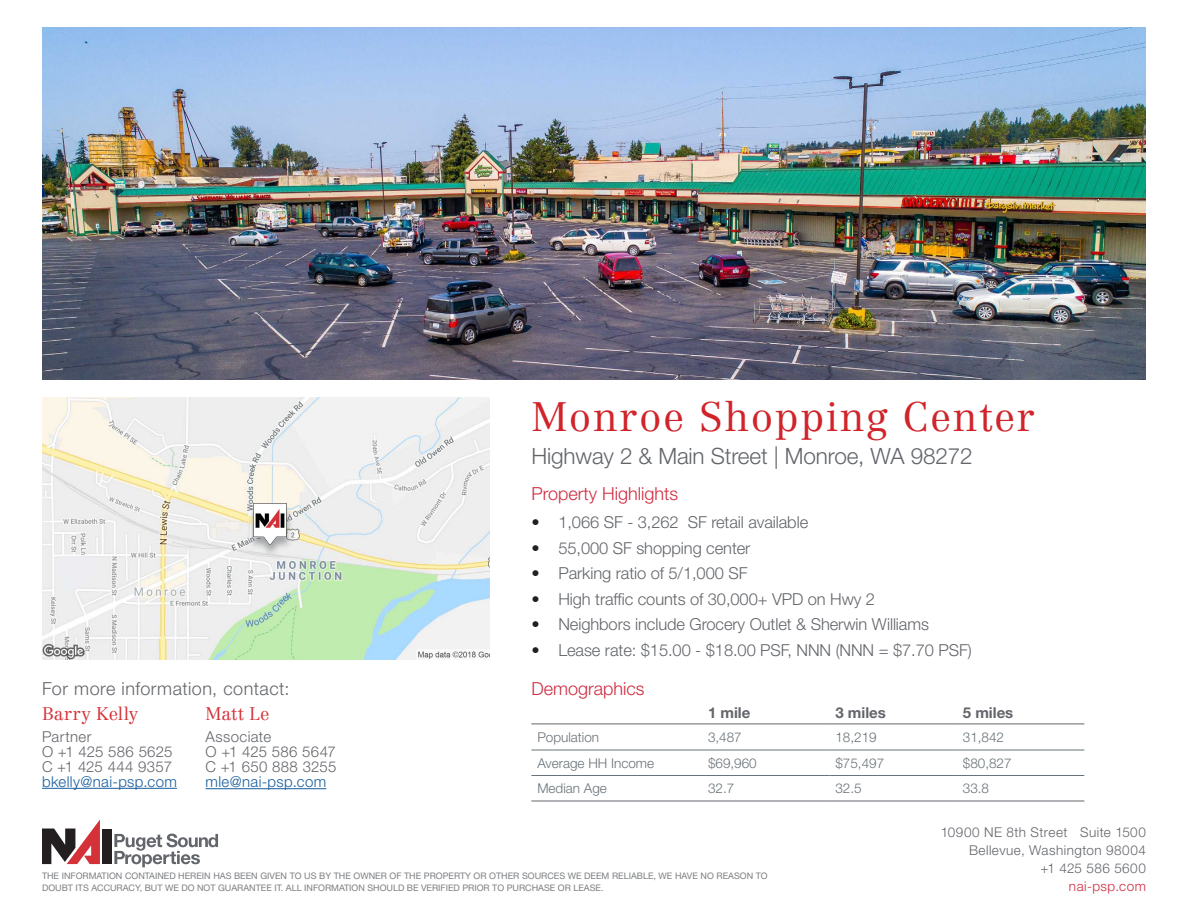
<style>
.page{position:relative;width:1188px;height:918px;background:#fff}
.page>*{position:absolute;margin:0;border:0;box-sizing:border-box;transform-origin:0 0}
.t1{font:300 40.5px "Centennial LT Std";letter-spacing:.04em;color:#d1232a}
.t2{font:300 22.5px "Helvetica Neue LT Std";letter-spacing:-.005em;color:#62656a}
.t3{font:300 18px "Helvetica Neue LT Std";color:#d02c40}
.t4{font:300 18px "Helvetica Neue LT Std";letter-spacing:.03em;color:#62656a}
.t5{font:300 18px "Centennial LT Std";letter-spacing:.01em;color:#d43238}
.t6{font:300 16.5px "Helvetica Neue LT Std";letter-spacing:-.005em;color:#62656a}
.t7{font:300 15px "Helvetica Neue LT Std";letter-spacing:.02em;color:#62656a}
.t8{font:300 15px "Helvetica Neue LT Std";letter-spacing:.025em;color:#175d9e}
.t9{font:700 15px "Helvetica Neue LT Std";color:#62656a}
.t10{font:300 13.5px "Helvetica Neue LT Std";color:#697379}
.t11{font:300 13.5px "Helvetica Neue LT Std";letter-spacing:.035em;color:#62656a}
.t12{font:300 13.5px "Helvetica Neue LT Std";letter-spacing:.035em;color:#d02c40}
.t13{font:9px/12.5px "Helvetica Neue LT Std";color:#7c7e81}
.s1{color:#231f20}
</style>
<div class="page">
<img style="left:42px;top:27px;width:1104px;height:353px">
<svg style="left:42px;top:820px;width:58px;height:44px"></svg>
<div style="left:103px;top:830px;width:9px;height:34px;background:#231f20"></div>
<svg style="left:114px;top:834px;width:104px;height:33px"></svg>
<img style="left:42px;top:398px;width:448px;height:262px">
<div style="left:248px;top:505px;width:45px;height:53px;background:#62656a;opacity:.54"></div>
<img style="left:254px;top:504px;width:33px;height:40px">
<hr style="left:42px;top:788px;width:135px;height:1px;background:#175d9e">
<hr style="left:531px;top:724px;width:171px;height:1px;background:#62656a">
<hr style="left:702px;top:724px;width:127px;height:1px;background:#62656a">
<hr style="left:829px;top:724px;width:128px;height:1px;background:#62656a">
<hr style="left:957px;top:724px;width:127px;height:1px;background:#62656a">
<hr style="left:531px;top:801px;width:171px;height:1px;background:#62656a">
<hr style="left:702px;top:801px;width:127px;height:1px;background:#62656a">
<hr style="left:829px;top:801px;width:128px;height:1px;background:#62656a">
<hr style="left:957px;top:801px;width:127px;height:1px;background:#62656a">
<hr style="left:702px;top:750px;width:127px;height:1px;background:#697379">
<hr style="left:829px;top:750px;width:128px;height:1px;background:#697379">
<hr style="left:957px;top:750px;width:127px;height:1px;background:#697379">
<hr style="left:702px;top:775px;width:127px;height:1px;background:#697379">
<hr style="left:829px;top:775px;width:128px;height:1px;background:#697379">
<hr style="left:957px;top:775px;width:127px;height:1px;background:#697379">
<hr style="left:531px;top:750px;width:171px;height:1px;background:#697379">
<hr style="left:531px;top:775px;width:171px;height:1px;background:#697379">
<hr style="left:206px;top:788px;width:120px;height:1px;background:#175d9e">
<p class="t4" style="left:42px;top:677px;width:249px">For more information, contact:</p>
<p class="t5" style="left:42px;top:703px;width:98px">Barry Kelly</p>
<p class="t7" style="left:42px;top:727px;width:51px">Partner</p>
<p class="t7" style="left:42px;top:742px;width:132px">O +1 425 586 5625</p>
<p class="t7" style="left:42px;top:757px;width:132px">C +1 425 444 9357</p>
<p class="t8" style="left:42px;top:772px;width:137px">bkelly@nai-psp.com</p>
<p class="t5" style="left:206px;top:703px;width:65px">Matt Le</p>
<p class="t7" style="left:206px;top:728px;width:67px">Associate</p>
<p class="t7" style="left:206px;top:743px;width:132px">O +1 425 586 5647</p>
<p class="t7" style="left:206px;top:758px;width:132px">C +1 650 888 3255</p>
<p class="t8" style="left:206px;top:773px;width:122px">mle@nai-psp.com</p>
<p class="t1" style="left:531px;top:393px;width:505px">Monroe Shopping Center</p>
<p class="t2" style="left:531px;top:442px;width:443px">Highway 2 &amp; Main Street | Monroe, WA 98272</p>
<p class="t3" style="left:531px;top:483px;width:148px">Property Highlights</p>
<p class="t6" style="left:531px;top:512px;width:278px"><span class="s1">•</span> 1,066 SF - 3,262 SF retail available</p>
<p class="t6" style="left:531px;top:538px;width:221px"><span class="s1">•</span> 55,000 SF shopping center</p>
<p class="t6" style="left:531px;top:563px;width:218px"><span class="s1">•</span> Parking ratio of 5/1,000 SF</p>
<p class="t6" style="left:531px;top:589px;width:345px"><span class="s1">•</span> High traffic counts of 30,000+ VPD on Hwy 2</p>
<p class="t6" style="left:531px;top:614px;width:399px"><span class="s1">•</span> Neighbors include Grocery Outlet &amp; Sherwin Williams</p>
<p class="t6" style="left:531px;top:640px;width:442px"><span class="s1">•</span> Lease rate: $15.00 - $18.00 PSF, NNN (NNN = $7.70 PSF)</p>
<p class="t3" style="left:531px;top:678px;width:115px">Demographics</p>
<p class="t9" style="left:708px;top:703px;width:44px">1 mile</p>
<p class="t9" style="left:835px;top:703px;width:52px">3 miles</p>
<p class="t9" style="left:963px;top:703px;width:52px">5 miles</p>
<p class="t10" style="left:537px;top:729px;width:63px">Population</p>
<p class="t10" style="left:708px;top:729px;width:35px">3,487</p>
<p class="t10" style="left:835px;top:729px;width:43px">18,219</p>
<p class="t10" style="left:963px;top:729px;width:43px">31,842</p>
<p class="t10" style="left:537px;top:755px;width:118px">Average HH Income</p>
<p class="t10" style="left:708px;top:755px;width:50px">$69,960</p>
<p class="t10" style="left:835px;top:755px;width:50px">$75,497</p>
<p class="t10" style="left:963px;top:755px;width:50px">$80,827</p>
<p class="t10" style="left:537px;top:780px;width:71px">Median Age</p>
<p class="t10" style="left:708px;top:780px;width:28px">32.7</p>
<p class="t10" style="left:835px;top:780px;width:28px">32.5</p>
<p class="t10" style="left:963px;top:780px;width:28px">33.8</p>
<p class="t13" style="left:42px;top:869px;width:727px">THE INFORMATION CONTAINED HEREIN HAS BEEN GIVEN TO US BY THE OWNER OF THE PROPERTY OR OTHER SOURCES WE DEEM RELIABLE, WE HAVE NO REASON TO<br>DOUBT ITS ACCURACY, BUT WE DO NOT GUARANTEE IT. ALL INFORMATION SHOULD BE VERIFIED PRIOR TO PURCHASE OR LEASE.</p>
<p class="t11" style="left:941px;top:824px;width:207px">10900 NE 8th Street Suite 1500</p>
<p class="t11" style="left:969px;top:842px;width:178px">Bellevue, Washington 98004</p>
<p class="t11" style="left:1041px;top:860px;width:107px">+1 425 586 5600</p>
<p class="t12" style="left:1069px;top:878px;width:79px">nai-psp.com</p>
</div>
